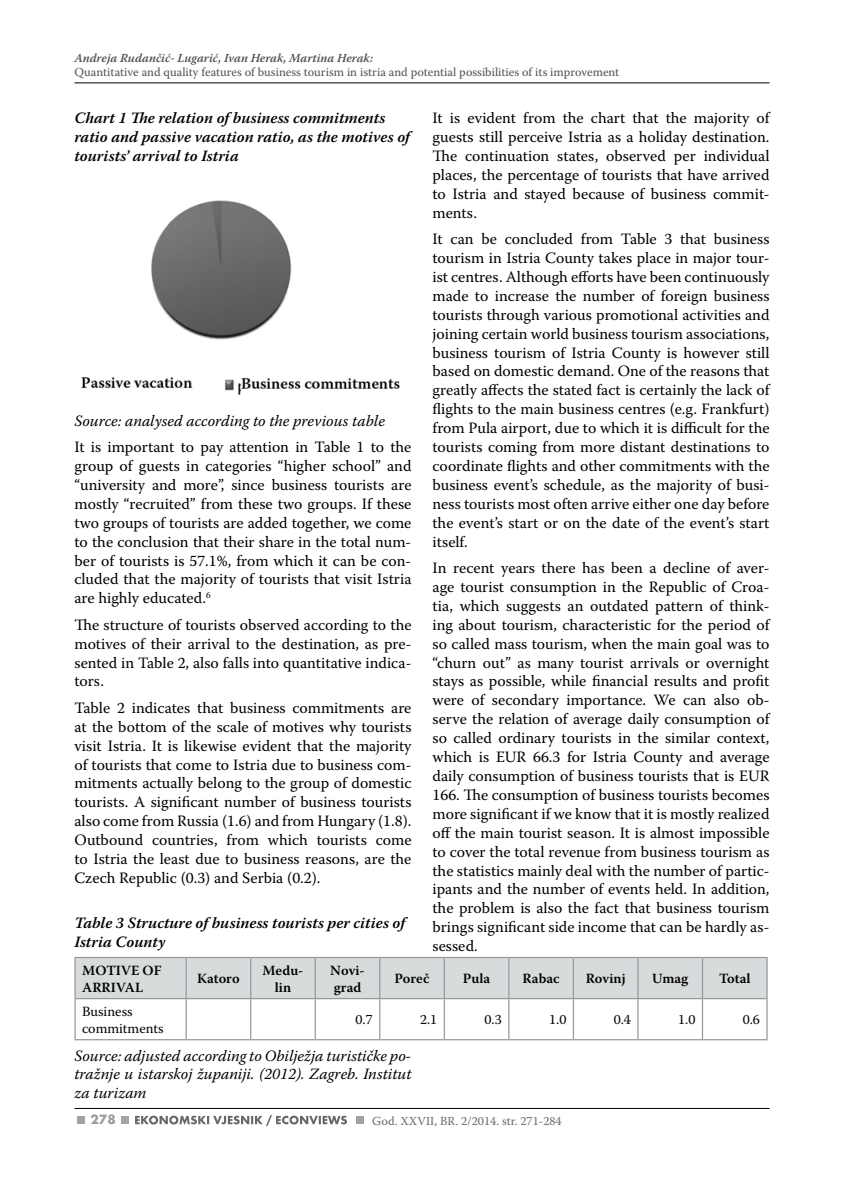
<style>
.page{position:relative;width:844px;height:1191px;background:#fff}
.page>*{position:absolute;margin:0;border:0;box-sizing:border-box;transform-origin:0 0}
.t1{font:15.75px/18.9px "Warnock Pro";color:#000;text-align:justify}
.t2{font:italic 600 15.75px/18.9px "Warnock Pro";color:#000}
.t3{font:italic 15.75px/18.9px "Warnock Pro";color:#000;text-align:justify}
.t4{font:600 14px/16.8px "Warnock Pro";color:#000}
.t5{font:14px/16.8px "Warnock Pro";color:#000}
.t6{font:700 14px "Futura TOT";color:#9c9ca0}
.t7{font:12.25px "Warnock Pro";color:#504f53}
.t8{font:italic 600 12.25px "Warnock Pro";color:#504f53}
.t9{font:12.25px "Warnock Pro";color:#68676c}
</style>
<div class="page">
<hr style="left:74px;top:83px;width:695px;height:1px;background:#000">
<hr style="left:74px;top:1108px;width:695px;height:1px;background:#000">
<div style="left:121px;top:1115px;width:7px;height:8px;background:#a3a3a7"></div>
<div style="left:356px;top:1115px;width:8px;height:8px;background:#a3a3a7"></div>
<div style="left:77px;top:1115px;width:8px;height:8px;background:#a3a3a7"></div>
<svg style="left:135px;top:1115px;width:212px;height:11px"></svg>
<img style="left:81px;top:200px;width:319px;height:196px">
<div style="left:76px;top:958px;width:690px;height:40px;background:#d8dbdc"></div>
<hr style="left:74px;top:957px;width:112px;height:1px;background:#98989c">
<hr style="left:74px;top:958px;width:2px;height:40px;background:#98989c">
<hr style="left:186px;top:957px;width:65px;height:1px;background:#98989c">
<hr style="left:185px;top:958px;width:2px;height:40px;background:#98989c">
<hr style="left:251px;top:957px;width:64px;height:1px;background:#98989c">
<hr style="left:250px;top:958px;width:1px;height:40px;background:#98989c">
<hr style="left:315px;top:957px;width:64px;height:1px;background:#98989c">
<hr style="left:314px;top:958px;width:2px;height:40px;background:#98989c">
<hr style="left:379px;top:957px;width:65px;height:1px;background:#98989c">
<hr style="left:379px;top:958px;width:1px;height:40px;background:#98989c">
<hr style="left:444px;top:957px;width:64px;height:1px;background:#98989c">
<hr style="left:443px;top:958px;width:2px;height:40px;background:#98989c">
<hr style="left:508px;top:957px;width:65px;height:1px;background:#98989c">
<hr style="left:508px;top:958px;width:1px;height:40px;background:#98989c">
<hr style="left:573px;top:957px;width:64px;height:1px;background:#98989c">
<hr style="left:572px;top:958px;width:2px;height:40px;background:#98989c">
<hr style="left:637px;top:957px;width:65px;height:1px;background:#98989c">
<hr style="left:637px;top:958px;width:1px;height:40px;background:#98989c">
<hr style="left:702px;top:957px;width:65px;height:1px;background:#98989c">
<hr style="left:701px;top:958px;width:2px;height:40px;background:#98989c">
<hr style="left:766px;top:958px;width:1px;height:40px;background:#98989c">
<hr style="left:74px;top:998px;width:112px;height:1px;background:#98989c">
<hr style="left:74px;top:999px;width:2px;height:40px;background:#98989c">
<hr style="left:186px;top:998px;width:65px;height:1px;background:#98989c">
<hr style="left:185px;top:999px;width:2px;height:40px;background:#98989c">
<hr style="left:251px;top:998px;width:64px;height:1px;background:#98989c">
<hr style="left:250px;top:999px;width:1px;height:40px;background:#98989c">
<hr style="left:315px;top:998px;width:64px;height:1px;background:#98989c">
<hr style="left:314px;top:999px;width:2px;height:40px;background:#98989c">
<hr style="left:379px;top:998px;width:65px;height:1px;background:#98989c">
<hr style="left:379px;top:999px;width:1px;height:40px;background:#98989c">
<hr style="left:444px;top:998px;width:64px;height:1px;background:#98989c">
<hr style="left:443px;top:999px;width:2px;height:40px;background:#98989c">
<hr style="left:508px;top:998px;width:65px;height:1px;background:#98989c">
<hr style="left:508px;top:999px;width:1px;height:40px;background:#98989c">
<hr style="left:573px;top:998px;width:64px;height:1px;background:#98989c">
<hr style="left:572px;top:999px;width:2px;height:40px;background:#98989c">
<hr style="left:637px;top:998px;width:65px;height:1px;background:#98989c">
<hr style="left:637px;top:999px;width:1px;height:40px;background:#98989c">
<hr style="left:702px;top:998px;width:65px;height:1px;background:#98989c">
<hr style="left:701px;top:999px;width:2px;height:40px;background:#98989c">
<hr style="left:766px;top:999px;width:1px;height:40px;background:#98989c">
<hr style="left:74px;top:1039px;width:112px;height:1px;background:#98989c">
<hr style="left:186px;top:1039px;width:65px;height:1px;background:#98989c">
<hr style="left:251px;top:1039px;width:64px;height:1px;background:#98989c">
<hr style="left:315px;top:1039px;width:64px;height:1px;background:#98989c">
<hr style="left:379px;top:1039px;width:65px;height:1px;background:#98989c">
<hr style="left:444px;top:1039px;width:64px;height:1px;background:#98989c">
<hr style="left:508px;top:1039px;width:65px;height:1px;background:#98989c">
<hr style="left:573px;top:1039px;width:64px;height:1px;background:#98989c">
<hr style="left:637px;top:1039px;width:65px;height:1px;background:#98989c">
<hr style="left:702px;top:1039px;width:65px;height:1px;background:#98989c">
<p class="t8" style="left:74px;top:50px;width:300px">Andreja Rudančić- Lugarić, Ivan Herak, Martina Herak:</p>
<p class="t7" style="left:74px;top:64px;width:546px">Quantitative and quality features of business tourism in istria and potential possibilities of its improvement</p>
<p class="t2" style="left:74px;top:108px;width:337px">Chart 1 The relation of business commitments ratio and passive vacation ratio, as the motives of tourists’ arrival to Istria</p>
<p class="t3" style="left:74px;top:411px;width:312px">Source: analysed according to the previous table</p>
<p class="t1" style="left:74px;top:437px;width:338px">It is important to pay attention in Table 1 to the group of guests in categories “higher school” and “university and more”, since business tourists are mostly “recruited” from these two groups. If these two groups of tourists are added together, we come to the conclusion that their share in the total num&shy;ber of tourists is 57.1%, from which it can be con&shy;cluded that the majority of tourists that visit Istria are highly educated.<sup>6</sup></p>
<p class="t1" style="left:74px;top:615px;width:338px">The structure of tourists observed according to the motives of their arrival to the destination, as pre&shy;sented in Table 2, also falls into quantitative indica&shy;tors.</p>
<p class="t1" style="left:74px;top:698px;width:338px">Table 2 indicates that business commitments are at the bottom of the scale of motives why tourists visit Istria. It is likewise evident that the majority of tourists that come to Istria due to business com&shy;mitments actually belong to the group of domestic tourists. A significant number of business tourists also come from Russia (1.6) and from Hungary (1.8).<br>Outbound countries, from which tourists come to Istria the least due to business reasons, are the Czech Republic (0.3) and Serbia (0.2).</p>
<p class="t2" style="left:74px;top:913px;width:332px">Table 3 Structure of business tourists per cities of<br>Istria County</p>
<p class="t1" style="left:432px;top:108px;width:338px">It is evident from the chart that the majority of guests still perceive Istria as a holiday destination.<br>The continuation states, observed per individual places, the percentage of tourists that have arrived to Istria and stayed because of business commit&shy;ments.</p>
<p class="t1" style="left:432px;top:229px;width:338px">It can be concluded from Table 3 that business tourism in Istria County takes place in major tour&shy;ist centres. Although efforts have been continuously made to increase the number of foreign business tourists through various promotional activities and joining certain world business tourism associations, business tourism of Istria County is however still based on domestic demand. One of the reasons that greatly affects the stated fact is certainly the lack of flights to the main business centres (e.g. Frankfurt) from Pula airport, due to which it is difficult for the tourists coming from more distant destinations to coordinate flights and other commitments with the business event’s schedule, as the majority of busi&shy;ness tourists most often arrive either one day before the event’s start or on the date of the event’s start itself.</p>
<p class="t1" style="left:432px;top:558px;width:338px">In recent years there has been a decline of aver&shy;age tourist consumption in the Republic of Croa&shy;tia, which suggests an outdated pattern of think&shy;ing about tourism, characteristic for the period of so called mass tourism, when the main goal was to “churn out” as many tourist arrivals or overnight stays as possible, while financial results and profit were of secondary importance. We can also ob&shy;serve the relation of average daily consumption of so called ordinary tourists in the similar context, which is EUR 66.3 for Istria County and average daily consumption of business tourists that is EUR 166. The consumption of business tourists becomes more significant if we know that it is mostly realized off the main tourist season. It is almost impossible to cover the total revenue from business tourism as the statistics mainly deal with the number of partic&shy;ipants and the number of events held. In addition, the problem is also the fact that business tourism brings significant side income that can be hardly as&shy;sessed.</p>
<p class="t4" style="left:82px;top:961px;width:81px">MOTIVE OF<br>ARRIVAL</p>
<p class="t4" style="left:197px;top:970px;width:44px">Katoro</p>
<p class="t4" style="left:262px;top:961px;width:43px;text-align:center">Medu&shy;lin</p>
<p class="t4" style="left:330px;top:961px;width:36px">Novi&shy;grad</p>
<p class="t4" style="left:394px;top:970px;width:36px">Poreč</p>
<p class="t4" style="left:463px;top:970px;width:29px">Pula</p>
<p class="t4" style="left:522px;top:970px;width:39px">Rabac</p>
<p class="t4" style="left:585px;top:970px;width:42px">Rovinj</p>
<p class="t4" style="left:652px;top:970px;width:38px">Umag</p>
<p class="t4" style="left:718px;top:970px;width:33px">Total</p>
<p class="t5" style="left:82px;top:1002px;width:83px">Business commitments</p>
<p class="t5" style="left:355px;top:1011px;width:19px">0.7</p>
<p class="t5" style="left:420px;top:1011px;width:19px">2.1</p>
<p class="t5" style="left:484px;top:1011px;width:19px">0.3</p>
<p class="t5" style="left:549px;top:1011px;width:19px">1.0</p>
<p class="t5" style="left:613px;top:1011px;width:19px">0.4</p>
<p class="t5" style="left:678px;top:1011px;width:19px">1.0</p>
<p class="t5" style="left:742px;top:1011px;width:19px">0.6</p>
<p class="t3" style="left:74px;top:1045px;width:338px">Source: adjusted according to Obilježja turističke po&shy;tražnje u istarskoj županiji. (2012). Zagreb. Institut za turizam</p>
<p class="t6" style="left:91px;top:1111px;width:27px">278</p>
<p class="t9" style="left:372px;top:1113px;width:191px">God. XXVII, BR. 2/2014. str. 271-284</p>
</div>
